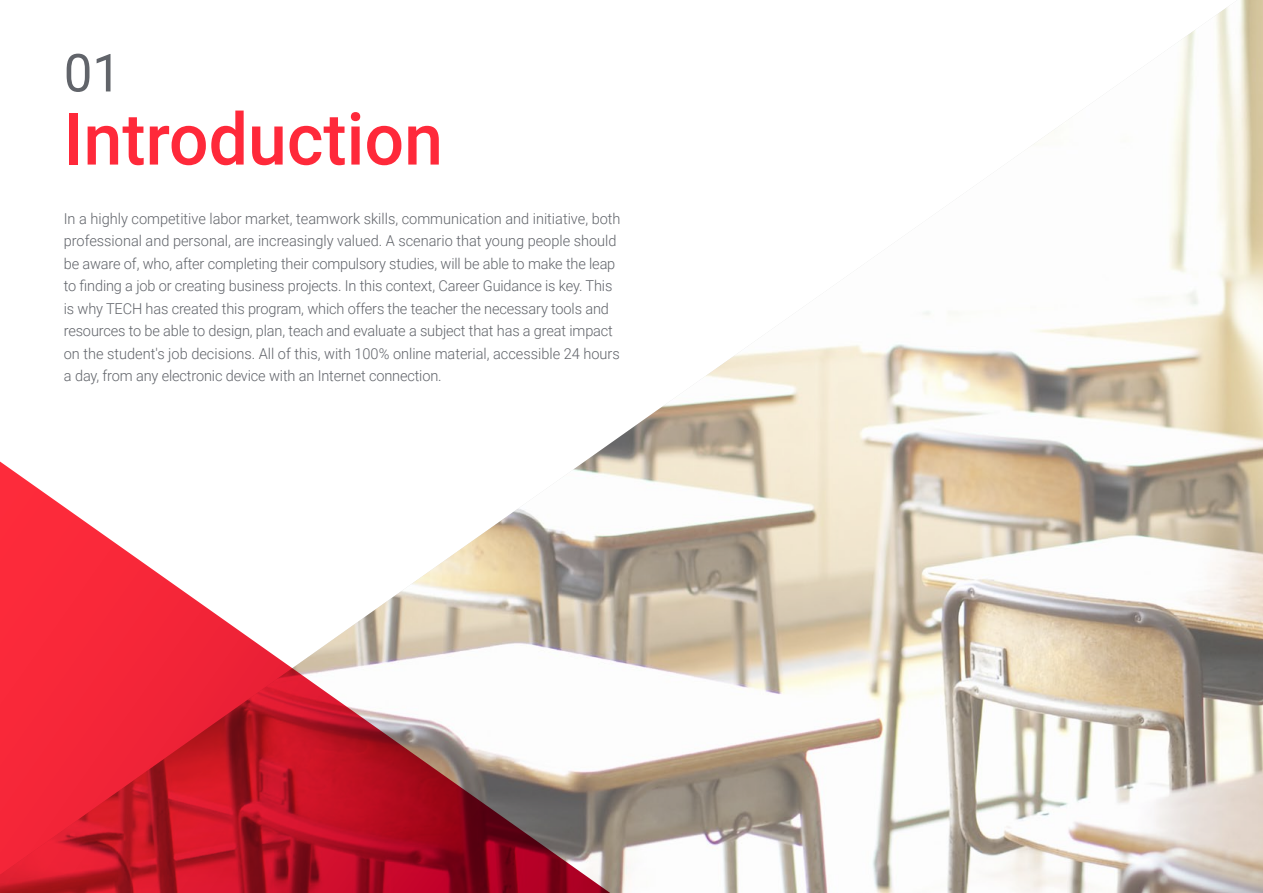
<style>
.page{position:relative;width:1263px;height:893px;background:#fff}
.page>*{position:absolute;margin:0;border:0;box-sizing:border-box;transform-origin:0 0}
.t1{font:500 72px "Roboto";color:#ff293a}
.t2{font:52.5px "Roboto";color:#61646a}
.t3{font:300 15px/22.5px "Roboto";letter-spacing:-.01em;color:#61646a}
</style>
<div class="page">
<img style="left:606px;top:0;width:657px;height:893px">
<svg style="left:0;top:446px;width:640px;height:447px"></svg>
<h2 class="t2" style="left:64px;top:36px;width:59px">01</h2>
<h1 class="t1" style="left:64px;top:89px;width:381px">Introduction</h1>
<p class="t3" style="left:64px;top:207px;width:558px">In a highly competitive labor market, teamwork skills, communication and initiative, both professional and personal, are increasingly valued. A scenario that young people should be aware of, who, after completing their compulsory studies, will be able to make the leap to finding a job or creating business projects. In this context, Career Guidance is key. This is why TECH has created this program, which offers the teacher the necessary tools and resources to be able to design, plan, teach and evaluate a subject that has a great impact on the student's job decisions. All of this, with 100% online material, accessible 24 hours a day, from any electronic device with an Internet connection.</p>
</div>
